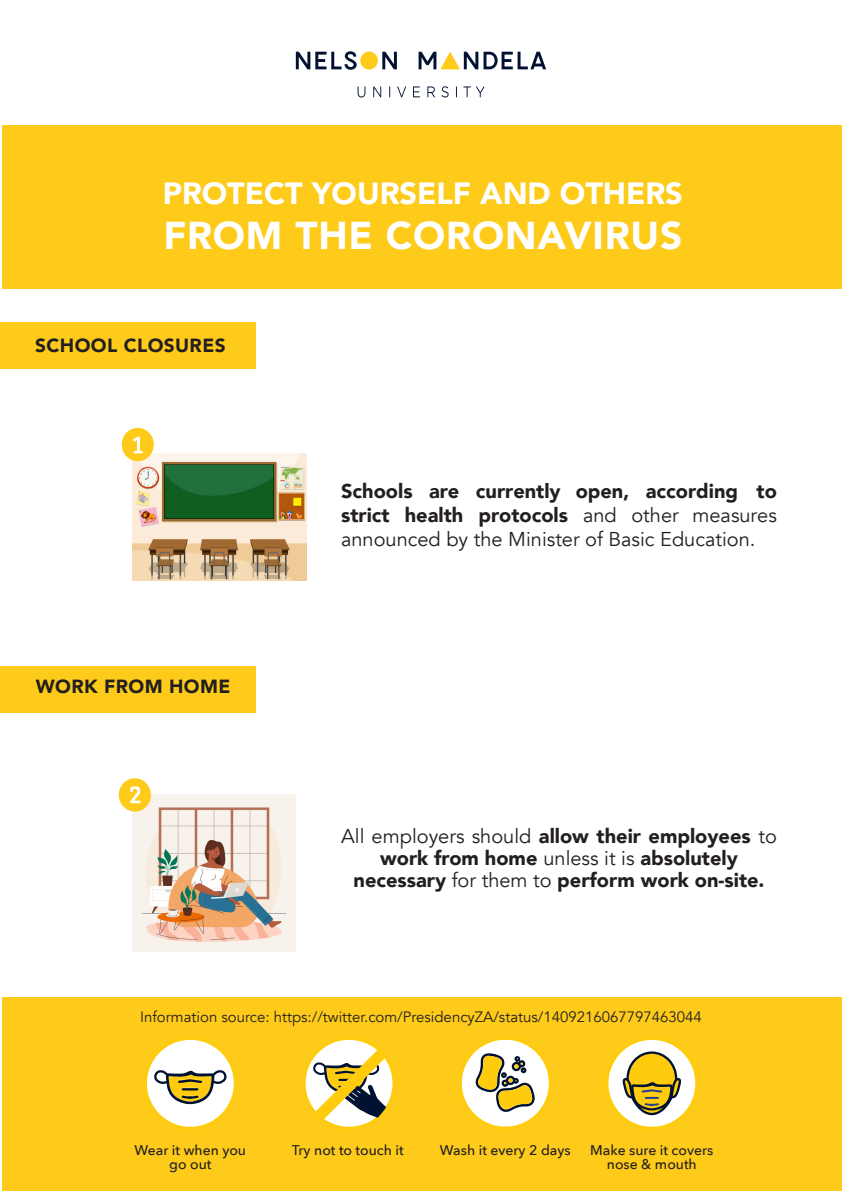
<style>
.page{position:relative;width:842px;height:1191px;background:#fff}
.page>*{position:absolute;margin:0;border:0;box-sizing:border-box;transform-origin:0 0}
.t1{font:900 38.7px "Avenir";letter-spacing:.02em;color:#fff}
.t2{font:900 30.6px "Avenir";color:#fff}
.t3{font:20px/24px "Avenir";color:#231f20;text-align:justify}
.t4{font:900 20px/22px "Avenir";color:#231f20;text-align:center}
.t5{font:900 19px "Avenir";letter-spacing:.02em;color:#231f20}
.t6{font:15px "Avenir";color:#231f20}
.t7{font:500 14px "Avenir Next";color:#231f20}
.s1{font-weight:900}
.s2{font-family:"Avenir LT";font-weight:900}
.s3{font-weight:400}
</style>
<div class="page">
<img style="left:133px;top:794px;width:163px;height:157px">
<img style="left:133px;top:453px;width:174px;height:127px">
<div style="left:0;top:322px;width:255px;height:47px;background:#fecb1b"></div>
<div style="left:0;top:666px;width:255px;height:46px;background:#fecb1b"></div>
<div style="left:360px;top:51px;width:18px;height:19px;background:#fecb1b;border-radius:50%"></div>
<svg style="left:382px;top:52px;width:15px;height:17px"></svg>
<svg style="left:419px;top:52px;width:127px;height:17px"></svg>
<svg style="left:296px;top:51px;width:61px;height:19px"></svg>
<svg style="left:358px;top:86px;width:7px;height:11px"></svg>
<svg style="left:373px;top:86px;width:8px;height:11px"></svg>
<svg style="left:397px;top:86px;width:9px;height:11px"></svg>
<svg style="left:413px;top:86px;width:7px;height:11px"></svg>
<svg style="left:427px;top:86px;width:8px;height:11px"></svg>
<svg style="left:442px;top:86px;width:7px;height:11px"></svg>
<svg style="left:463px;top:86px;width:21px;height:11px"></svg>
<div style="left:122px;top:428px;width:32px;height:33px;background:#fecb1b;border-radius:50%"></div>
<div style="left:119px;top:778px;width:32px;height:33px;background:#fecb1b;border-radius:50%"></div>
<svg style="left:130px;top:786px;width:10px;height:17px"></svg>
<svg style="left:133px;top:437px;width:10px;height:16px"></svg>
<div style="left:2px;top:125px;width:840px;height:164px;background:#fecb1b"></div>
<div style="left:2px;top:997px;width:840px;height:194px;background:#fecb1b"></div>
<svg style="left:144px;top:1037px;width:93px;height:93px"></svg>
<svg style="left:303px;top:1037px;width:92px;height:93px"></svg>
<svg style="left:459px;top:1036px;width:93px;height:94px"></svg>
<svg style="left:606px;top:1037px;width:92px;height:93px"></svg>
<p class="t2" style="left:163px;top:167px;width:522px">PROTECT YOURSELF AND OTHERS</p>
<p class="t1" style="left:163px;top:202px;width:520px">FROM THE CORONAVIRUS</p>
<p class="t5" style="left:35px;top:329px;width:192px">SCHOOL CLOSURES</p>
<p class="t5" style="left:36px;top:670px;width:196px">WORK FROM HOME</p>
<p class="t3" style="left:341px;top:480px;width:437px"><span class="s1">Schools</span> <span class="s2">are currently</span> <span class="s1">open, according to strict health protocols</span> and other measures announced by the Minister of Basic Education.</p>
<p class="t4" style="left:341px;top:824px;width:437px"><span class="s3">All employers should</span> allow their employees <span class="s3">to </span>work from home <span class="s3">unless it is</span> absolutely</p>
<p class="t4" style="left:353px;top:868px;width:412px">necessary <span class="s3">for them to</span> perform work on-site.</p>
<p class="t6" style="left:140px;top:1007px;width:563px">Information source: https://twitter.com/PresidencyZA/status/1409216067797463044</p>
<p class="t7" style="left:135px;top:1138px;width:113px">Wear it when you</p>
<p class="t7" style="left:292px;top:1138px;width:113px">Try not to touch it</p>
<p class="t7" style="left:169px;top:1152px;width:44px">go out</p>
<p class="t7" style="left:440px;top:1138px;width:132px">Wash it every 2 days</p>
<p class="t7" style="left:590px;top:1138px;width:125px">Make sure it covers</p>
<p class="t7" style="left:607px;top:1152px;width:91px">nose &amp; mouth</p>
</div>
